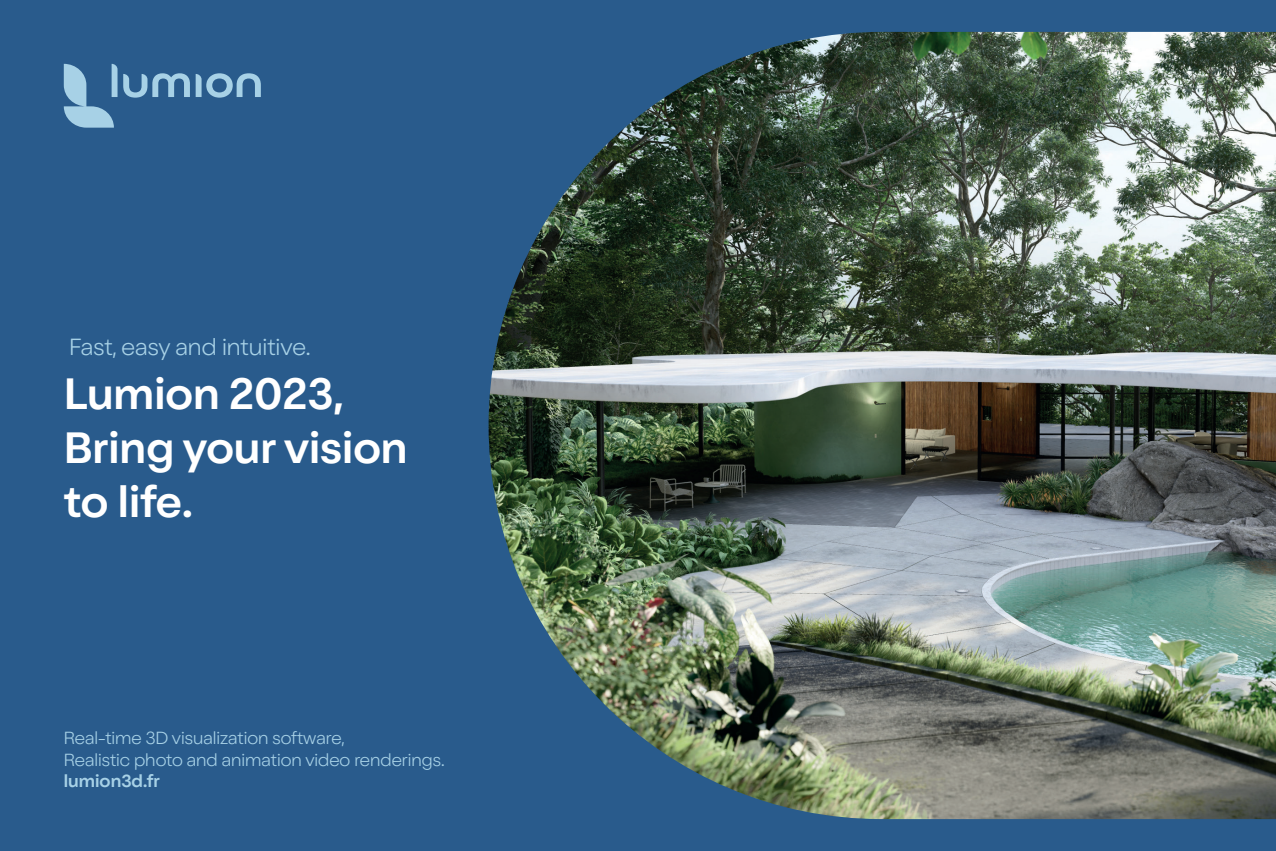
<style>
.page{position:relative;width:1276px;height:851px;background:#fff}
.page>*{position:absolute;margin:0;border:0;box-sizing:border-box;transform-origin:0 0}
.t1{font:500 45px/54px "Oldschool Grotesk";color:#fff}
.t2{font:300 24px "Oldschool Grotesk";color:#a7d1e6}
.t3{font:300 18px/21.6px "Oldschool Grotesk";color:#a7d1e6}
.t4{font:500 18px "Oldschool Grotesk";color:#a7d1e6}
</style>
<div class="page">
<div style="left:0;top:0;width:1276px;height:850px;background:#295b8c"></div>
<svg style="left:64px;top:64px;width:53px;height:64px"></svg>
<svg style="left:123px;top:73px;width:67px;height:25px"></svg>
<svg style="left:196px;top:73px;width:65px;height:25px"></svg>
<img style="left:488px;top:32px;width:788px;height:787px">
<h2 class="t2" style="left:69px;top:330px;width:243px">Fast, easy and intuitive.</h2>
<h1 class="t1" style="left:64px;top:367px;width:345px">Lumion 2023,<br>Bring your vision to life.</h1>
<p class="t3" style="left:64px;top:727px;width:382px">Real-time 3D visualization software,<br>Realistic photo and animation video renderings.</p>
<p class="t4" style="left:64px;top:768px;width:98px">lumion3d.fr</p>
</div>
